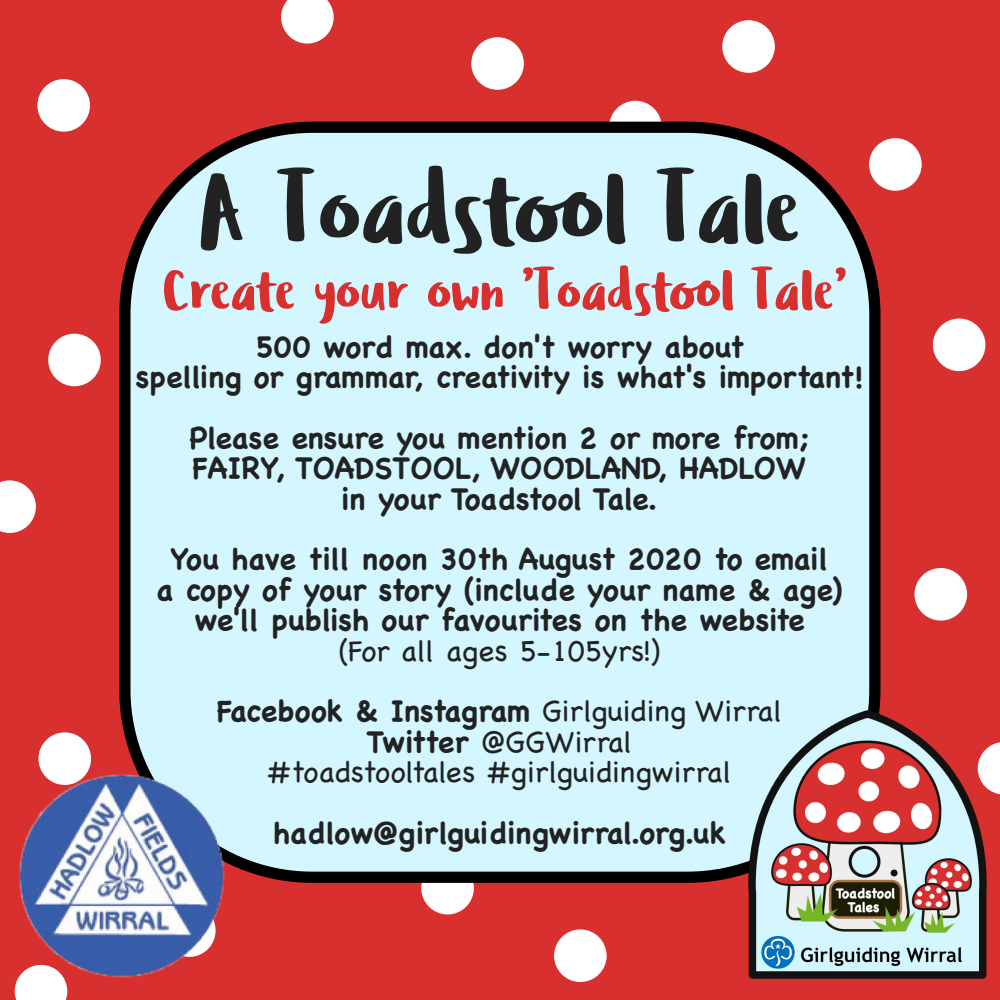
<style>
.page{position:relative;width:1000px;height:1000px;background:#d82f2f}
.page>*{position:absolute;margin:0;border:0;box-sizing:border-box;transform-origin:0 0}
.t1{font:100px "Ludicrous";color:#222}
.t2{font:57.5px "Ludicrous";color:#d82f2f}
.t3{font:700 30px/30.4px "Chalkboard SE";color:#222;text-align:center}
.t4{font:300 30px/60.8px "Chalkboard SE";color:#222;text-align:center}
.s1{font-weight:700}
</style>
<div class="page">
<svg style="left:15px;top:977px;width:52px;height:23px"></svg>
<svg style="left:281px;top:0;width:53px;height:44px"></svg>
<svg style="left:471px;top:37px;width:53px;height:53px"></svg>
<svg style="left:986px;top:742px;width:14px;height:53px"></svg>
<div style="left:914px;top:568px;width:53px;height:53px;background:#fff;border-radius:50%"></div>
<div style="left:869px;top:138px;width:53px;height:53px;background:#fff;border-radius:50%"></div>
<div style="left:722px;top:20px;width:53px;height:53px;background:#fff;border-radius:50%"></div>
<div style="left:933px;top:319px;width:52px;height:52px;background:#fff;border-radius:50%"></div>
<svg style="left:0;top:480px;width:36px;height:53px"></svg>
<div style="left:48px;top:334px;width:53px;height:52px;background:#fff;border-radius:50%"></div>
<div style="left:38px;top:732px;width:53px;height:53px;background:#fff;border-radius:50%"></div>
<div style="left:421px;top:862px;width:53px;height:52px;background:#fff;border-radius:50%"></div>
<div style="left:609px;top:101px;width:53px;height:52px;background:#fff;border-radius:50%"></div>
<div style="left:119px;top:122px;width:762px;height:761px;background:#d4f7ff;border:11px solid #000;border-radius:188px"></div>
<div style="left:37px;top:79px;width:53px;height:53px;background:#fff;border-radius:50%"></div>
<div style="left:554px;top:929px;width:53px;height:53px;background:#fff;border-radius:50%"></div>
<img style="left:19px;top:773px;width:205px;height:206px">
<img style="left:749px;top:711px;width:237px;height:268px">
<h1 class="t1" style="left:202px;top:174px;width:602px">A Toadstool Tale</h1>
<h2 class="t2" style="left:163px;top:270px;width:683px">Create your own 'Toadstool Tale'</h2>
<p class="t3" style="left:136px;top:331px;width:729px">500 word max. don't worry about<br>spelling or grammar, creativity is what's important!</p>
<p class="t3" style="left:189px;top:422px;width:622px">Please ensure you mention 2 or more from;<br>FAIRY, TOADSTOOL, WOODLAND, HADLOW in your Toadstool Tale.</p>
<p class="t3" style="left:157px;top:544px;width:687px">You have till noon 30th August 2020 to email<br>a copy of your story (include your name &amp; age) we'll publish our favourites on the website</p>
<p class="t4" style="left:217px;top:620px;width:567px">(For all ages 5-105yrs!)<br><span class="s1">Facebook &amp; Instagram</span> Girlguiding Wirral</p>
<p class="t4" style="left:267px;top:726px;width:466px;line-height:30.4px"><span class="s1">Twitter</span> @GGWirral #toadstooltales #girlguidingwirral</p>
<p class="t3" style="left:273px;top:817px;width:454px">hadlow@girlguidingwirral.org.uk</p>
</div>
